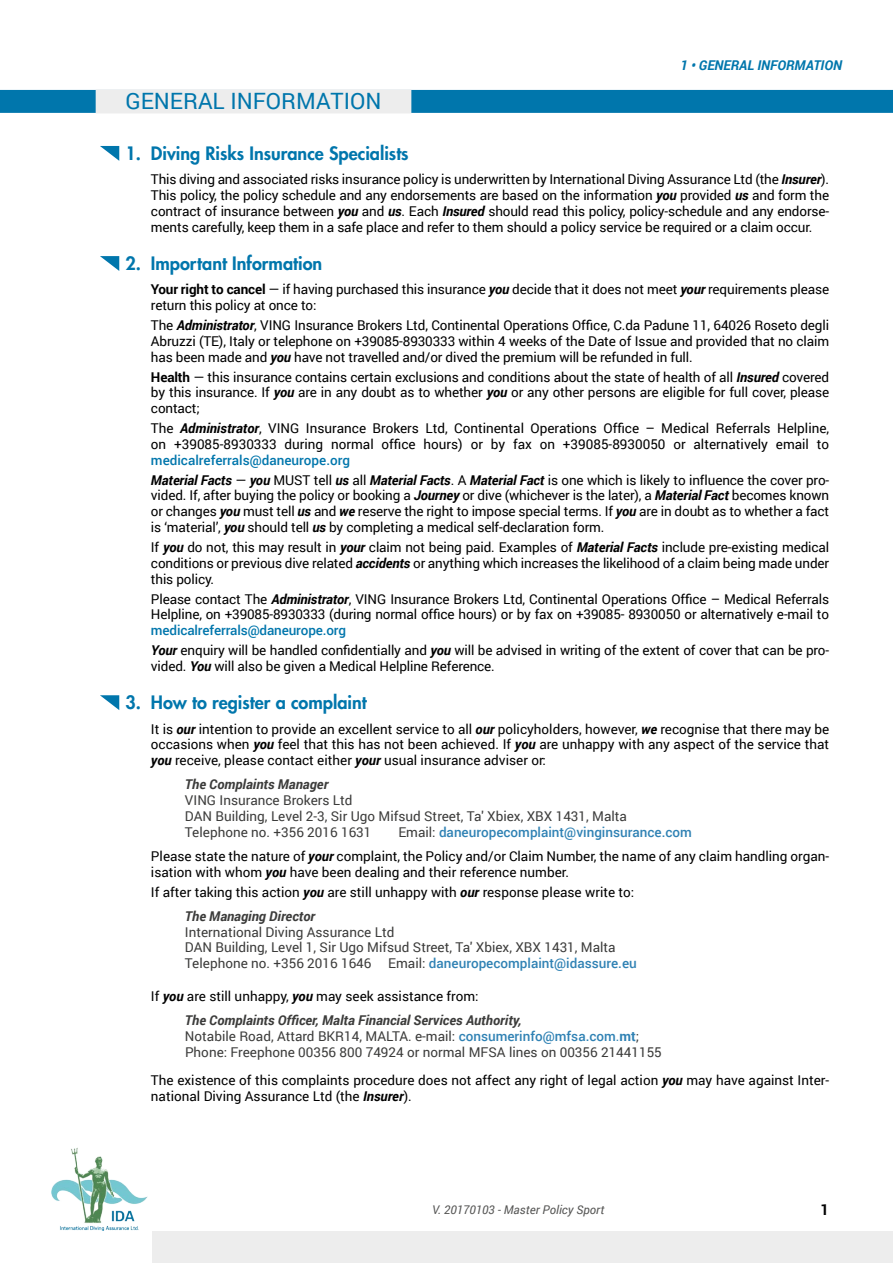
<style>
.page{position:relative;width:893px;height:1263px;background:#fff}
.page>*{position:absolute;margin:0;border:0;box-sizing:border-box;transform-origin:0 0}
.t1{font:22.5px "Roboto";color:#0076ac}
.t2{font:800 18px "Futura Std";color:#0076ac}
.t3{font:700 15px "Roboto";color:#000}
.t4{font:13.5px/15.8px "Roboto";letter-spacing:-.01em;color:#000}
.t5{font:13.5px/15.8px "Roboto";color:#3c3c3b}
.t6{font:italic 700 13.5px/24.3px "Roboto";color:#3c3c3b}
.t7{font:italic 700 13.5px "Roboto";color:#0076ac}
.t8{font:italic 12px "Roboto";color:#575756}
.s1{font-weight:700;font-style:italic}
.s2{font-weight:700}
.s3{font-weight:500;color:#0076ac}
.s4{color:#3c3c3b}
.s5{font-weight:500;color:#3082b4}
.s6{font-weight:400;font-style:normal;color:#000}
.s7{color:#000}
.s8{color:#3082b4}
.s9{font-weight:700;color:#3082b4}
</style>
<div class="page">
<div style="left:152px;top:1231px;width:741px;height:32px;background:#ededed"></div>
<img style="left:51px;top:1148px;width:97px;height:82px">
<div style="left:0;top:90px;width:893px;height:23px;background:#0076ac"></div>
<div style="left:96px;top:89px;width:315px;height:24px;background:#ededed"></div>
<svg style="left:100px;top:146px;width:19px;height:15px"></svg>
<svg style="left:100px;top:256px;width:19px;height:15px"></svg>
<svg style="left:100px;top:695px;width:19px;height:15px"></svg>
<p class="t7" style="left:681px;top:56px;width:163px">1 • GENERAL INFORMATION</p>
<h1 class="t1" style="left:125px;top:85px;width:258px">GENERAL INFORMATION</h1>
<h2 class="t2" style="left:125px;top:142px;width:285px">1. Diving Risks Insurance Specialists</h2>
<p class="t4" style="left:151px;top:171px;width:680px;text-align:justify">This diving and associated risks insurance policy is underwritten by International Diving Assurance Ltd (the <span class="s1">Insurer</span>).<br>This policy, the policy schedule and any endorsements are based on the information <span class="s1">you</span> provided <span class="s1">us</span> and form the contract of insurance between <span class="s1">you</span> and <span class="s1">us</span>. Each <span class="s1">Insured</span> should read this policy, policy-schedule and any endorse&shy;ments carefully, keep them in a safe place and refer to them should a policy service be required or a claim occur.</p>
<h2 class="t2" style="left:125px;top:252px;width:198px">2. Important Information</h2>
<p class="t4" style="left:151px;top:281px;width:680px"><span class="s2">Your right to cancel</span> — if having purchased this insurance <span class="s1">you</span> decide that it does not meet <span class="s1">your</span> requirements please return this policy at once to:</p>
<p class="t4" style="left:151px;top:317px;width:680px;text-align:justify">The <span class="s1">Administrator</span>, VING Insurance Brokers Ltd, Continental Operations Office, C.da Padune 11, 64026 Roseto degli Abruzzi (TE), Italy or telephone on +39085-8930333 within 4 weeks of the Date of Issue and provided that no claim has been made and <span class="s1">you</span> have not travelled and/or dived the premium will be refunded in full.</p>
<p class="t4" style="left:151px;top:368px;width:680px;text-align:justify"><span class="s2">Health</span> — this insurance contains certain exclusions and conditions about the state of health of all <span class="s1">Insured</span> covered by this insurance. If <span class="s1">you</span> are in any doubt as to whether <span class="s1">you</span> or any other persons are eligible for full cover, please contact;</p>
<p class="t4" style="left:151px;top:420px;width:680px">The <span class="s1">Administrator</span>, VING Insurance Brokers Ltd, Continental Operations Office – Medical Referrals Helpline, on +39085-8930333 during normal office hours) or by fax on +39085-8930050 or alternatively email to</p>
<p class="t4" style="left:151px;top:449px;width:680px;line-height:20px"><span class="s3">medicalreferrals@daneurope.org<br></span><span class="s1">Material Facts</span> — <span class="s1">you</span> MUST tell <span class="s1">us</span> all <span class="s1">Material Facts</span>. A <span class="s1">Material Fact</span> is one which is likely to influence the cover pro-</p>
<p class="t4" style="left:151px;top:487px;width:680px;text-align:justify">vided. If, after buying the policy or booking a <span class="s1">Journey</span> or dive (whichever is the later), a <span class="s1">Material Fact</span> becomes known or changes <span class="s1">you</span> must tell <span class="s1">us</span> and <span class="s1">we</span> reserve the right to impose special terms. If <span class="s1">you</span> are in doubt as to whether a fact is ‘material’, <span class="s1">you</span> should tell <span class="s1">us</span> by completing a medical self-declaration form.</p>
<p class="t4" style="left:151px;top:539px;width:680px;text-align:justify">If <span class="s1">you</span> do not, this may result in <span class="s1">your</span> claim not being paid. Examples of <span class="s1">Material Facts</span> include pre-existing medical conditions or previous dive related <span class="s1">accidents</span> or anything which increases the likelihood of a claim being made under this policy.</p>
<p class="t4" style="left:151px;top:590px;width:680px">Please contact The <span class="s1">Administrator</span>, VING Insurance Brokers Ltd, Continental Operations Office – Medical Referrals<br>Helpline, on +39085-8930333 (during normal office hours) or by fax on +39085- 8930050 or alternatively e-mail to</p>
<p class="t4" style="left:151px;top:620px;width:680px;line-height:20px"><span class="s3">medicalreferrals@daneurope.org<br></span><span class="s1">Your</span> enquiry will be handled confidentially and <span class="s1">you</span> will be advised in writing of the extent of cover that can be pro-</p>
<p class="t4" style="left:151px;top:658px;width:345px">vided. <span class="s1">You</span> will also be given a Medical Helpline Reference.</p>
<h2 class="t2" style="left:125px;top:691px;width:243px">3. How to register a complaint</h2>
<p class="t4" style="left:151px;top:720px;width:680px;text-align:justify">It is <span class="s1">our</span> intention to provide an excellent service to all <span class="s1">our</span> policyholders, however, <span class="s1">we</span> recognise that there may be occasions when <span class="s1">you</span> feel that this has not been achieved. If <span class="s1">you</span> are unhappy with any aspect of the service that <span class="s1">you</span> receive, please contact either <span class="s1">your</span> usual insurance adviser or:</p>
<p class="t6" style="left:185px;top:772px;width:145px">The Complaints Manager</p>
<p class="t5" style="left:185px;top:792px;width:443px">VING Insurance Brokers Ltd<br>DAN Building, Level 2-3, Sir Ugo Mifsud Street, Ta' Xbiex, XBX 1431, Malta<br>Telephone no. +356 2016 1631</p>
<p class="t4" style="left:151px;top:819px;width:680px;line-height:24.3px;text-indent:247px"><span class="s4">Email:</span> <span class="s5">daneuropecomplaint@vinginsurance.com<br></span>Please state the nature of <span class="s1">your</span> complaint, the Policy and/or Claim Number, the name of any claim handling organ-</p>
<p class="t4" style="left:151px;top:861px;width:485px;line-height:20px">isation with whom <span class="s1">you</span> have been dealing and their reference number.<br>If after taking this action <span class="s1">you</span> are still unhappy with <span class="s1">our</span> response please write to:</p>
<p class="t6" style="left:185px;top:903px;width:132px">The Managing Director</p>
<p class="t5" style="left:185px;top:923px;width:453px">International Diving Assurance Ltd<br>DAN Building, Level 1, Sir Ugo Mifsud Street, Ta' Xbiex, XBX 1431, Malta<br>Telephone no. +356 2016 1646 Email: <span class="s5">daneuropecomplaint@idassure.eu</span></p>
<p class="t6" style="left:185px;top:983px;width:338px;text-indent:-34px"><span class="s6">If</span> <span class="s7">you</span> <span class="s6">are still unhappy,</span> <span class="s7">you</span> <span class="s6">may seek assistance from:<br></span>The Complaints Officer, Malta Financial Services Authority,</p>
<p class="t5" style="left:185px;top:1028px;width:478px">Notabile Road, Attard BKR14, MALTA. e-mail: <span class="s5">consumerinfo@mfsa.com</span><span class="s8">.</span><span class="s9">mt</span>;<br>Phone: Freephone 00356 800 74924 or normal MFSA lines on 00356 21441155</p>
<p class="t4" style="left:151px;top:1072px;width:680px">The existence of this complaints procedure does not affect any right of legal action <span class="s1">you</span> may have against Inter&shy;national Diving Assurance Ltd (the <span class="s1">Insurer</span>).</p>
<p class="t8" style="left:432px;top:1201px;width:174px">V. 20170103 - Master Policy Sport</p>
<p class="t3" style="left:821px;top:1199px;width:10px">1</p>
</div>
